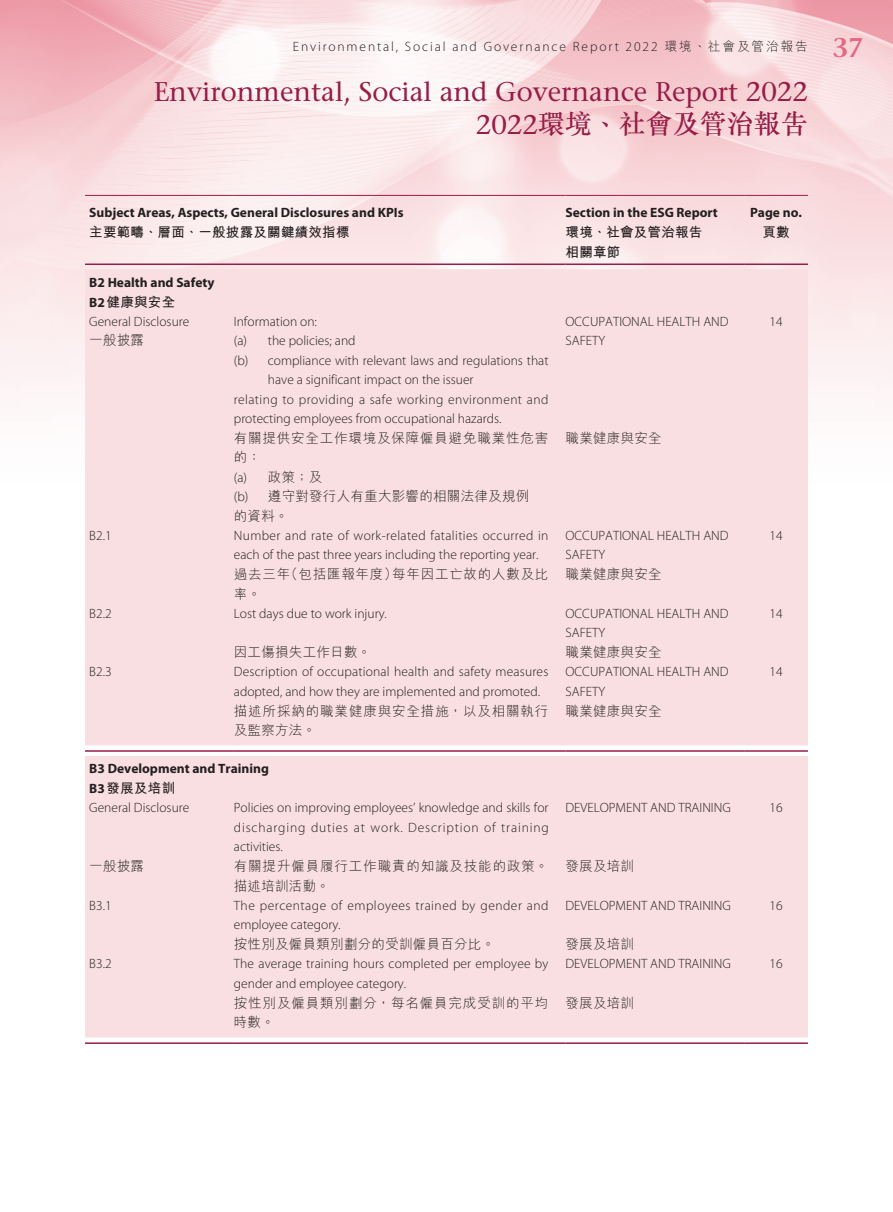
<style>
.page{position:relative;width:893px;height:1212px;background:#fff}
.page>*{position:absolute;margin:0;border:0;box-sizing:border-box;transform-origin:0 0}
.t1{font:500 27px "Stone Serif Std";color:#961e48}
.t2{font:500 27px "M Sung HK";color:#961e48}
._50_Table_txt{font:300 13.5px/19.5px "Myriad Pro";color:#231f20}
._50_Table_txt-2{font:700 13.5px "Myriad Pro";color:#231f20}
._000_txt_C{font:300 13.5px "M Hei HK";letter-spacing:.02em;color:#231f20}
._000_txt_C-2{font:300 13.5px/19.5px "M Hei HK";letter-spacing:.065em;color:#231f20}
._50_Table_txt-3{font:300 13.5px/19.5px "Myriad Pro";letter-spacing:.035em;color:#231f20}
._50_Table_txt-4{font:300 13.5px "Myriad Pro";letter-spacing:.14em;color:#231f20}
._50_Table_txt-5{font:700 13.5px "M Hei HK";letter-spacing:.02em;color:#231f20}
._000_txt_C-3{font:300 13.5px/19.5px "M Hei HK";letter-spacing:.055em;color:#231f20}
._000_txt_C-4{font:300 13.5px/19.5px "M Hei HK";letter-spacing:.06em;color:#231f20}
._000_txt_C-5{font:700 13.5px "M Hei HK";letter-spacing:.02em;color:#231f20}
.s1{font-family:"M Hei HK";font-size:12.75px}
.s2{font-family:"Stone Serif Std";font-weight:600;font-size:27px;color:#e56784}
.s3{font-family:"Stone Serif Std"}
.s4{font-family:"Myriad Pro"}
</style>
<div class="page">
<img style="left:0;top:0;width:893px;height:1038px">
<div style="left:85px;top:269px;width:723px;height:768px;background:#f9dfe1"></div>
<hr style="left:85px;top:195px;width:149px;height:1px;background:#961e48">
<hr style="left:234px;top:195px;width:332px;height:1px;background:#961e48">
<hr style="left:566px;top:195px;width:178px;height:1px;background:#961e48">
<hr style="left:744px;top:195px;width:64px;height:1px;background:#961e48">
<hr style="left:85px;top:263px;width:149px;height:2px;background:#961e48">
<hr style="left:234px;top:263px;width:332px;height:2px;background:#961e48">
<hr style="left:566px;top:263px;width:178px;height:2px;background:#961e48">
<hr style="left:744px;top:263px;width:64px;height:2px;background:#961e48">
<hr style="left:85px;top:750px;width:149px;height:2px;background:#961e48">
<hr style="left:234px;top:750px;width:332px;height:2px;background:#961e48">
<hr style="left:566px;top:750px;width:178px;height:2px;background:#961e48">
<hr style="left:744px;top:750px;width:64px;height:2px;background:#961e48">
<hr style="left:85px;top:1042px;width:149px;height:2px;background:#961e48">
<hr style="left:234px;top:1042px;width:332px;height:2px;background:#961e48">
<hr style="left:566px;top:1042px;width:178px;height:2px;background:#961e48">
<hr style="left:744px;top:1042px;width:64px;height:2px;background:#961e48">
<p class="_50_Table_txt-4" style="left:293px;top:39px;width:572px">Environmental, Social and Governance Report 2022 <span class="s1">環境、社會及管治報告</span> <span class="s2">37</span></p>
<h1 class="t1" style="left:154px;top:75px;width:656px">Environmental, Social and Governance Report 2022</h1>
<h1 class="t2" style="left:476px;top:105px;width:333px"><span class="s3">2022</span>環境、社會及管治報告</h1>
<p class="_50_Table_txt-2" style="left:89px;top:204px;width:316px">Subject Areas, Aspects, General Disclosures and KPIs</p>
<p class="_50_Table_txt-2" style="left:566px;top:204px;width:154px">Section in the ESG Report</p>
<p class="_50_Table_txt-2" style="left:750px;top:204px;width:53px">Page no.</p>
<p class="_50_Table_txt-5" style="left:89px;top:223px;width:262px">主要範疇、層面、一般披露及關鍵績效指標</p>
<p class="_50_Table_txt-5" style="left:566px;top:223px;width:138px">環境、社會及管治報告</p>
<p class="_50_Table_txt-5" style="left:566px;top:242px;width:56px">相關章節</p>
<p class="_50_Table_txt-5" style="left:762px;top:223px;width:29px">頁數</p>
<p class="_50_Table_txt-2" style="left:89px;top:273px;width:127px">B2 Health and Safety</p>
<p class="_000_txt_C-5" style="left:89px;top:292px;width:87px"><span class="s4">B2</span>健康與安全</p>
<p class="_50_Table_txt" style="left:89px;top:311px;width:102px">General Disclosure</p>
<p class="_000_txt_C" style="left:89px;top:333px;width:56px">一般披露</p>
<p class="_50_Table_txt" style="left:234px;top:311px;width:85px">Information on:</p>
<p class="_50_Table_txt" style="left:234px;top:331px;width:123px">(a) the policies; and</p>
<p class="_50_Table_txt" style="left:268px;top:350px;width:282px;text-indent:-34px">(b) compliance with relevant laws and regulations that have a significant impact on the issuer</p>
<p class="_50_Table_txt" style="left:234px;top:389px;width:316px">relating to providing a safe working environment and protecting employees from occupational hazards.</p>
<p class="_000_txt_C-4" style="left:234px;top:428px;width:316px">有關提供安全工作環境及保障僱員避免職業性危害的：</p>
<p class="_000_txt_C" style="left:234px;top:470px;width:90px"><span class="s4">(a)</span> 政策；及</p>
<p class="_000_txt_C" style="left:234px;top:489px;width:297px"><span class="s4">(b)</span> 遵守對發行人有重大影響的相關法律及規例</p>
<p class="_000_txt_C" style="left:234px;top:509px;width:56px">的資料。</p>
<p class="_50_Table_txt" style="left:566px;top:311px;width:164px">OCCUPATIONAL HEALTH AND<br>SAFETY</p>
<p class="_000_txt_C" style="left:566px;top:431px;width:98px">職業健康與安全</p>
<p class="_50_Table_txt" style="left:769px;top:311px;width:15px">14</p>
<p class="_50_Table_txt" style="left:89px;top:525px;width:24px">B2.1</p>
<p class="_50_Table_txt" style="left:234px;top:525px;width:316px">Number and rate of work-related fatalities occurred in each of the past three years including the reporting year.</p>
<p class="_50_Table_txt" style="left:566px;top:525px;width:164px">OCCUPATIONAL HEALTH AND<br>SAFETY</p>
<p class="_50_Table_txt" style="left:769px;top:525px;width:15px">14</p>
<p class="_000_txt_C-3" style="left:234px;top:564px;width:316px">過去三年（包括匯報年度）每年因工亡故的人數及比率。</p>
<p class="_000_txt_C" style="left:566px;top:567px;width:98px">職業健康與安全</p>
<p class="_50_Table_txt" style="left:89px;top:603px;width:24px">B2.2</p>
<p class="_50_Table_txt" style="left:234px;top:603px;width:155px">Lost days due to work injury.</p>
<p class="_50_Table_txt" style="left:566px;top:603px;width:164px">OCCUPATIONAL HEALTH AND<br>SAFETY</p>
<p class="_50_Table_txt" style="left:769px;top:603px;width:15px">14</p>
<p class="_000_txt_C" style="left:234px;top:645px;width:139px">因工傷損失工作日數。</p>
<p class="_000_txt_C" style="left:566px;top:645px;width:98px">職業健康與安全</p>
<p class="_50_Table_txt" style="left:89px;top:662px;width:24px">B2.3</p>
<p class="_50_Table_txt" style="left:234px;top:662px;width:316px">Description of occupational health and safety measures adopted, and how they are implemented and promoted.</p>
<p class="_50_Table_txt" style="left:566px;top:662px;width:164px">OCCUPATIONAL HEALTH AND<br>SAFETY</p>
<p class="_50_Table_txt" style="left:769px;top:662px;width:15px">14</p>
<p class="_000_txt_C-2" style="left:234px;top:701px;width:316px">描述所採納的職業健康與安全措施，以及相關執行及監察方法。</p>
<p class="_000_txt_C" style="left:566px;top:704px;width:98px">職業健康與安全</p>
<p class="_50_Table_txt-2" style="left:89px;top:760px;width:181px">B3 Development and Training</p>
<p class="_000_txt_C-5" style="left:89px;top:778px;width:87px"><span class="s4">B3</span>發展及培訓</p>
<p class="_50_Table_txt" style="left:89px;top:798px;width:102px">General Disclosure</p>
<p class="_50_Table_txt" style="left:234px;top:798px;width:316px;text-align:justify">Policies on improving employees’ knowledge and skills for discharging duties at work. Description of training activities.</p>
<p class="_50_Table_txt" style="left:566px;top:798px;width:167px">DEVELOPMENT AND TRAINING</p>
<p class="_50_Table_txt" style="left:769px;top:798px;width:15px">16</p>
<p class="_000_txt_C" style="left:89px;top:859px;width:56px">一般披露</p>
<p class="_000_txt_C-2" style="left:234px;top:856px;width:316px">有關提升僱員履行工作職責的知識及技能的政策。描述培訓活動。</p>
<p class="_000_txt_C" style="left:566px;top:859px;width:70px">發展及培訓</p>
<p class="_50_Table_txt" style="left:89px;top:895px;width:24px">B3.1</p>
<p class="_50_Table_txt-3" style="left:234px;top:895px;width:316px">The percentage of employees trained by gender and employee category.</p>
<p class="_50_Table_txt" style="left:566px;top:895px;width:167px">DEVELOPMENT AND TRAINING</p>
<p class="_50_Table_txt" style="left:769px;top:895px;width:15px">16</p>
<p class="_000_txt_C" style="left:234px;top:937px;width:263px">按性別及僱員類別劃分的受訓僱員百分比。</p>
<p class="_000_txt_C" style="left:566px;top:937px;width:70px">發展及培訓</p>
<p class="_50_Table_txt" style="left:89px;top:954px;width:24px">B3.2</p>
<p class="_50_Table_txt" style="left:234px;top:954px;width:316px">The average training hours completed per employee by gender and employee category.</p>
<p class="_50_Table_txt" style="left:566px;top:954px;width:167px">DEVELOPMENT AND TRAINING</p>
<p class="_50_Table_txt" style="left:769px;top:954px;width:15px">16</p>
<p class="_000_txt_C-2" style="left:234px;top:993px;width:316px">按性別及僱員類別劃分，每名僱員完成受訓的平均時數。</p>
<p class="_000_txt_C" style="left:566px;top:996px;width:70px">發展及培訓</p>
</div>
